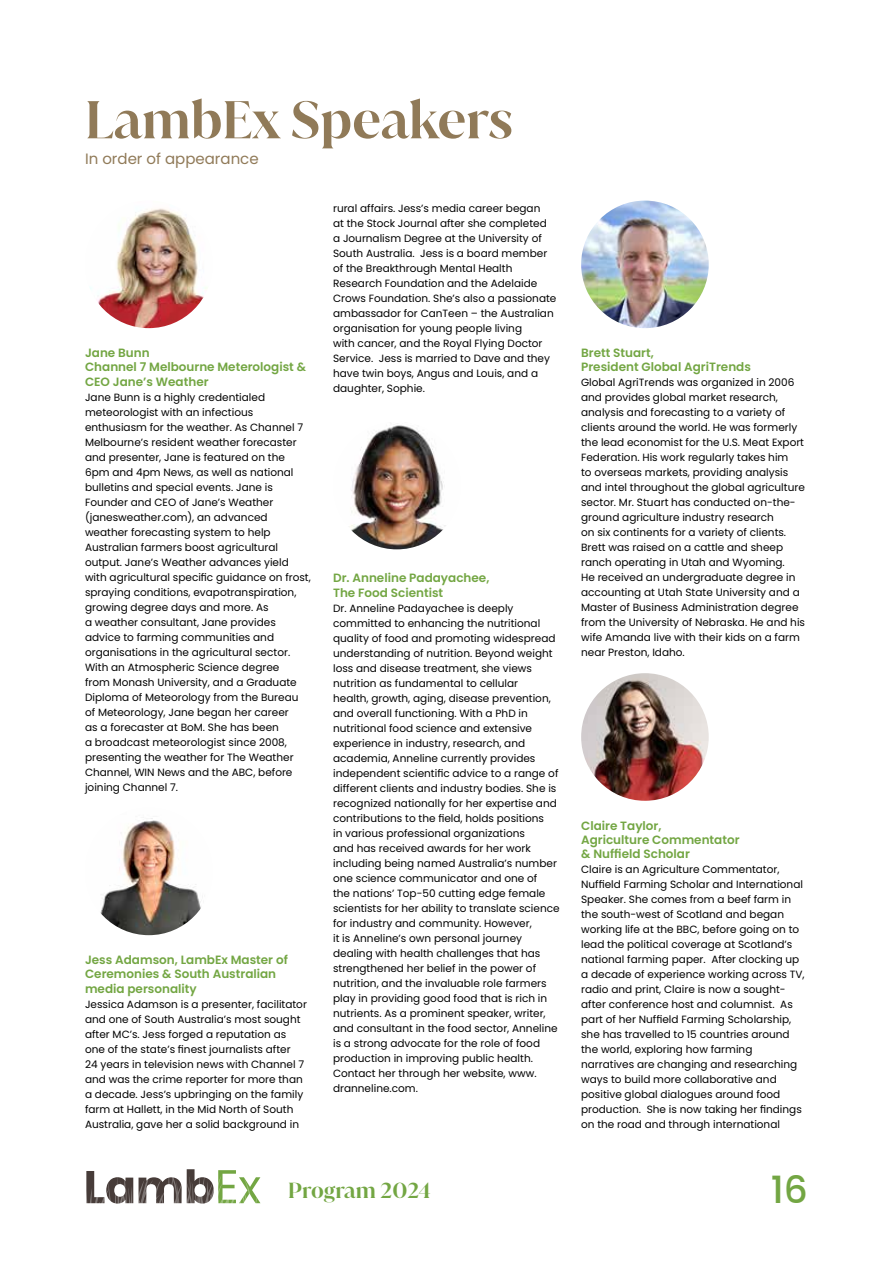
<style>
.page{position:relative;width:893px;height:1263px;background:#fff}
.page>*{position:absolute;margin:0;border:0;box-sizing:border-box;transform-origin:0 0}
.t1{font:600 51px "Juana";color:#907a58}
.t2{font:500 37.5px "Poppins";color:#73a643}
.t3{font:600 21px "Juana";color:#73a643}
.t4{font:15px "Poppins";color:#907a58}
.t5{font:600 12px/14.4px "Poppins";color:#73a643}
.t6{font:10.5px/15px "Poppins";color:#000}
</style>
<div class="page">
<svg style="left:86px;top:1169px;width:174px;height:35px"></svg>
<img style="left:85px;top:201px;width:128px;height:127px;border-radius:64px">
<img style="left:85px;top:808px;width:128px;height:127px;border-radius:64px">
<img style="left:333px;top:422px;width:128px;height:127px;border-radius:64px">
<img style="left:581px;top:201px;width:128px;height:127px;border-radius:64px">
<img style="left:581px;top:673px;width:128px;height:128px;border-radius:64px">
<h1 class="t1" style="left:85px;top:86px;width:430px">LambEx Speakers</h1>
<h3 class="t4" style="left:85px;top:150px;width:175px">In order of appearance</h3>
<p class="t5" style="left:85px;top:346px;width:223px">Jane Bunn<br>Channel 7 Melbourne Meterologist &amp;<br>CEO Jane’s Weather</p>
<p class="t6" style="left:85px;top:390px;width:227px">Jane Bunn is a highly credentialed meteorologist with an infectious enthusiasm for the weather. As Channel 7<br>Melbourne’s resident weather forecaster and presenter, Jane is featured on the 6pm and 4pm News, as well as national bulletins and special events. Jane is Founder and CEO of Jane’s Weather (janesweather.com), an advanced weather forecasting system to help Australian farmers boost agricultural output. Jane’s Weather advances yield with agricultural specific guidance on frost, spraying conditions, evapotranspiration, growing degree days and more. As<br>a weather consultant, Jane provides advice to farming communities and organisations in the agricultural sector.<br>With an Atmospheric Science degree<br>from Monash University, and a Graduate Diploma of Meteorology from the Bureau of Meteorology, Jane began her career<br>as a forecaster at BoM. She has been<br>a broadcast meteorologist since 2008, presenting the weather for The Weather Channel, WIN News and the ABC, before joining Channel 7.</p>
<p class="t5" style="left:85px;top:953px;width:204px">Jess Adamson, LambEx Master of<br>Ceremonies &amp; South Australian media personality</p>
<p class="t6" style="left:85px;top:997px;width:223px">Jessica Adamson is a presenter, facilitator and one of South Australia’s most sought after MC’s. Jess forged a reputation as one of the state’s finest journalists after<br>24 years in television news with Channel 7 and was the crime reporter for more than a decade. Jess’s upbringing on the family farm at Hallett, in the Mid North of South Australia, gave her a solid background in</p>
<p class="t6" style="left:333px;top:200px;width:225px">rural affairs. Jess’s media career began<br>at the Stock Journal after she completed a Journalism Degree at the University of South Australia. Jess is a board member of the Breakthrough Mental Health Research Foundation and the Adelaide Crows Foundation. She’s also a passionate ambassador for CanTeen – the Australian organisation for young people living<br>with cancer, and the Royal Flying Doctor Service. Jess is married to Dave and they have twin boys, Angus and Louis, and a daughter, Sophie.</p>
<p class="t5" style="left:333px;top:571px;width:158px">Dr. Anneline Padayachee,<br>The Food Scientist</p>
<p class="t6" style="left:333px;top:601px;width:228px">Dr. Anneline Padayachee is deeply committed to enhancing the nutritional quality of food and promoting widespread understanding of nutrition. Beyond weight loss and disease treatment, she views nutrition as fundamental to cellular<br>health, growth, aging, disease prevention, and overall functioning. With a PhD in nutritional food science and extensive experience in industry, research, and academia, Anneline currently provides independent scientific advice to a range of different clients and industry bodies. She is recognized nationally for her expertise and contributions to the field, holds positions<br>in various professional organizations<br>and has received awards for her work including being named Australia’s number one science communicator and one of<br>the nations’ Top-50 cutting edge female scientists for her ability to translate science for industry and community. However,<br>it is Anneline’s own personal journey dealing with health challenges that has strengthened her belief in the power of nutrition, and the invaluable role farmers play in providing good food that is rich in nutrients. As a prominent speaker, writer, and consultant in the food sector, Anneline is a strong advocate for the role of food production in improving public health.<br>Contact her through her website, www. dranneline.com.</p>
<p class="t5" style="left:581px;top:346px;width:171px">Brett Stuart,<br>President Global AgriTrends</p>
<p class="t6" style="left:581px;top:375px;width:225px">Global AgriTrends was organized in 2006 and provides global market research, analysis and forecasting to a variety of clients around the world. He was formerly the lead economist for the U.S. Meat Export Federation. His work regularly takes him<br>to overseas markets, providing analysis and intel throughout the global agriculture sector. Mr. Stuart has conducted on-the&shy;ground agriculture industry research<br>on six continents for a variety of clients.<br>Brett was raised on a cattle and sheep ranch operating in Utah and Wyoming.<br>He received an undergraduate degree in accounting at Utah State University and a Master of Business Administration degree from the University of Nebraska. He and his wife Amanda live with their kids on a farm near Preston, Idaho.</p>
<p class="t5" style="left:581px;top:818px;width:160px">Claire Taylor,<br>Agriculture Commentator &amp; Nuffield Scholar</p>
<p class="t6" style="left:581px;top:862px;width:225px">Claire is an Agriculture Commentator, Nuffield Farming Scholar and International Speaker. She comes from a beef farm in the south-west of Scotland and began working life at the BBC, before going on to lead the political coverage at Scotland’s national farming paper. After clocking up a decade of experience working across TV, radio and print, Claire is now a sought&shy;after conference host and columnist. As part of her Nuffield Farming Scholarship, she has travelled to 15 countries around the world, exploring how farming narratives are changing and researching ways to build more collaborative and positive global dialogues around food production. She is now taking her findings on the road and through international</p>
<h3 class="t3" style="left:288px;top:1176px;width:144px">Program 2024</h3>
<h2 class="t2" style="left:771px;top:1168px;width:39px">16</h2>
</div>
